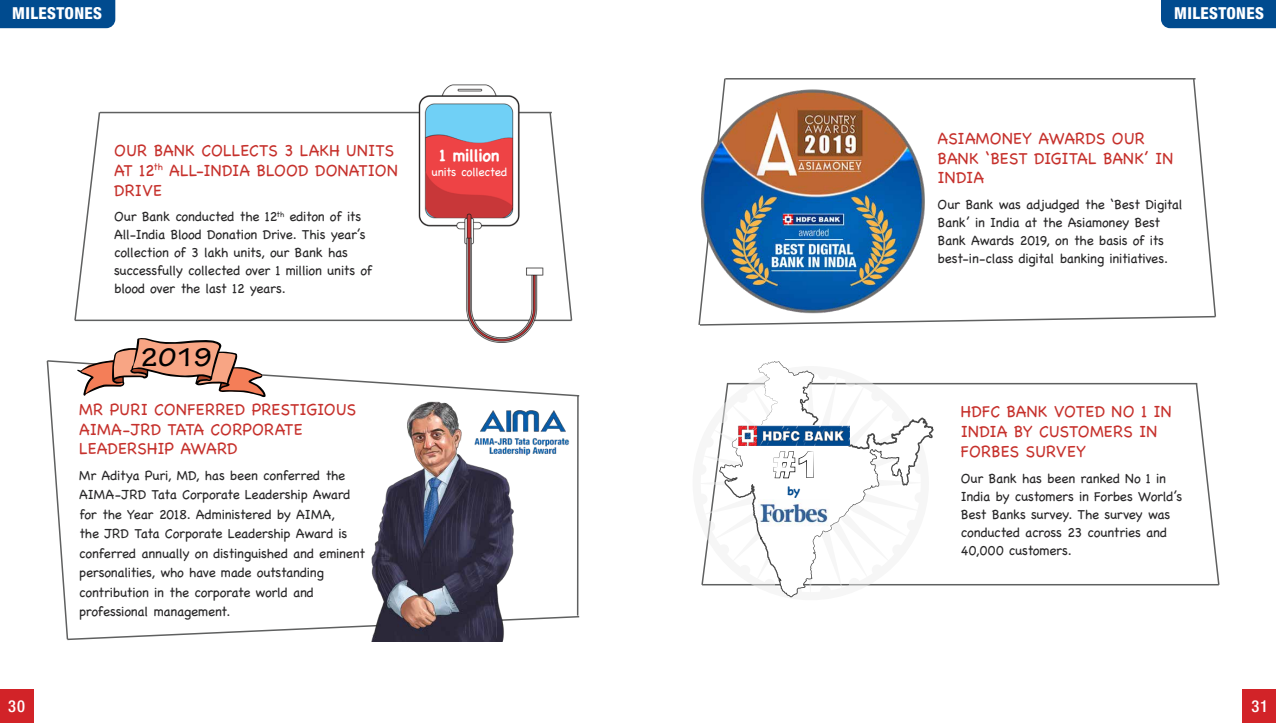
<style>
.page{position:relative;width:1276px;height:723px;background:#fff}
.page>*{position:absolute;margin:0;border:0;box-sizing:border-box;transform-origin:0 0}
.t1{font:700 27.45px "Tekton Pro";color:#000}
.t2{font:16.5px/19.8px "Chalkboard";color:#c6312c}
.t3{font:800 condensed 16.5px "Helvetica Neue LT Std";letter-spacing:.025em;color:#fff}
.t4{font:700 16.5px "Chalkboard";letter-spacing:-.03em;color:#fff}
.t5{font:500 condensed 16.5px "Helvetica Neue LT Std";color:#fff}
.t6{font:13.5px/18px "Chalkboard";letter-spacing:-.02em;color:#292829}
.t7{font:12px "Chalkboard";letter-spacing:-.025em;color:#fff}
.t8{font:700 12px "Chalkboard";color:#004a8f}
</style>
<div class="page">
<div style="left:0;top:690px;width:33px;height:33px;background:#d22328"></div>
<div style="left:1242px;top:690px;width:34px;height:33px;background:#d22328"></div>
<div style="left:0;top:0;width:115px;height:28px;background:#004b8f"></div>
<div style="left:1161px;top:0;width:115px;height:28px;background:#004b8f"></div>
<hr style="left:75px;top:320px;width:496px;height:1px;background:#5f6060">
<hr style="left:100px;top:112px;width:452px;height:1px;background:#5f6060">
<svg style="left:74px;top:111px;width:27px;height:211px"></svg>
<svg style="left:551px;top:111px;width:22px;height:211px"></svg>
<img style="left:409px;top:84px;width:142px;height:254px">
<svg style="left:46px;top:338px;width:534px;height:303px"></svg>
<svg style="left:698px;top:78px;width:518px;height:248px"></svg>
<img style="left:698px;top:83px;width:234px;height:234px">
<hr style="left:702px;top:584px;width:516px;height:1px;background:#5f6060">
<hr style="left:727px;top:383px;width:470px;height:1px;background:#5f6060">
<svg style="left:1194px;top:382px;width:26px;height:204px"></svg>
<svg style="left:701px;top:446px;width:18px;height:140px"></svg>
<svg style="left:719px;top:361px;width:214px;height:236px"></svg>
<img style="left:737px;top:426px;width:113px;height:20px">
<img style="left:758px;top:499px;width:71px;height:27px">
<svg style="left:760px;top:504px;width:66px;height:17px"></svg>
<svg style="left:773px;top:451px;width:40px;height:27px"></svg>
<p class="t3" style="left:12px;top:3px;width:91px">MILESTONES</p>
<p class="t3" style="left:1174px;top:3px;width:91px">MILESTONES</p>
<p class="t2" style="left:114px;top:140px;width:285px">OUR BANK COLLECTS 3 LAKH UNITS<br>AT 12<sup>th</sup> ALL-INDIA BLOOD DONATION<br>DRIVE</p>
<p class="t6" style="left:114px;top:207px;width:260px">Our Bank conducted the 12<sup>th</sup> editon of its All-India Blood Donation Drive. This year’s collection of 3 lakh units, our Bank has successfully collected over 1 million units of blood over the last 12 years.</p>
<h1 class="t1" style="left:141px;top:341px;width:73px">2019</h1>
<p class="t2" style="left:79px;top:399px;width:278px">MR PURI CONFERRED PRESTIGIOUS<br>AIMA-JRD TATA CORPORATE<br>LEADERSHIP AWARD</p>
<p class="t6" style="left:79px;top:465px;width:288px;line-height:19.5px">Mr Aditya Puri, MD, has been conferred the AIMA-JRD Tata Corporate Leadership Award for the Year 2018. Administered by AIMA,<br>the JRD Tata Corporate Leadership Award is conferred annually on distinguished and eminent personalities, who have made outstanding contribution in the corporate world and professional management.</p>
<p class="t4" style="left:439px;top:146px;width:62px">1 million</p>
<p class="t7" style="left:431px;top:165px;width:77px">units collected</p>
<p class="t8" style="left:787px;top:484px;width:15px">by</p>
<p class="t2" style="left:937px;top:128px;width:237px">ASIAMONEY AWARDS OUR<br>BANK ‘BEST DIGITAL BANK’ IN<br>INDIA</p>
<p class="t6" style="left:937px;top:195px;width:247px">Our Bank was adjudged the ‘Best Digital Bank’ in India at the Asiamoney Best Bank Awards 2019, on the basis of its best-in-class digital banking initiatives.</p>
<p class="t2" style="left:961px;top:402px;width:212px">HDFC BANK VOTED NO 1 IN<br>INDIA BY CUSTOMERS IN<br>FORBES SURVEY</p>
<p class="t6" style="left:961px;top:469px;width:223px">Our Bank has been ranked No 1 in<br>India by customers in Forbes World’s<br>Best Banks survey. The survey was conducted across 23 countries and<br>40,000 customers.</p>
<p class="t5" style="left:8px;top:696px;width:18px">30</p>
<p class="t5" style="left:1251px;top:696px;width:18px">31</p>
</div>
